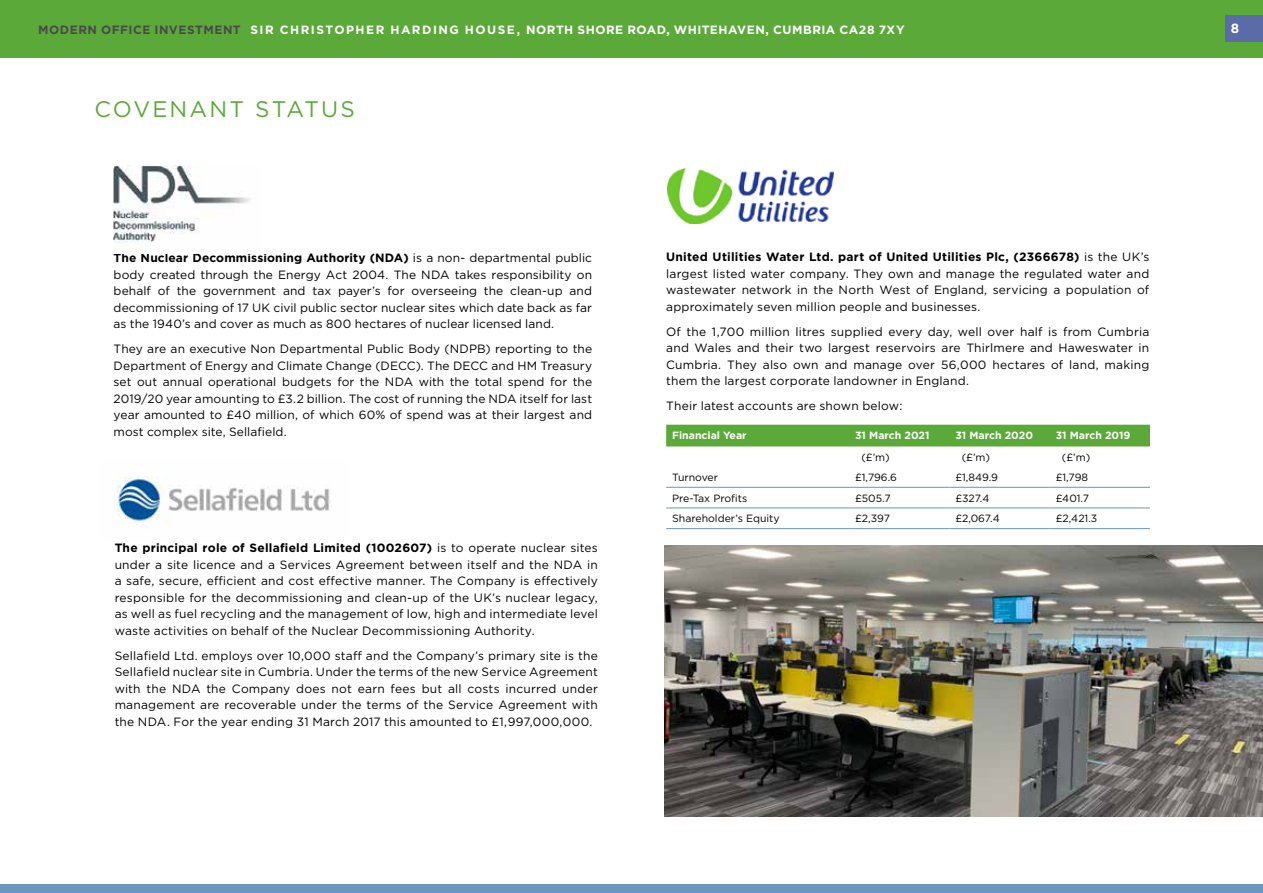
<style>
.page{position:relative;width:1263px;height:893px;background:#fff}
.page>*{position:absolute;margin:0;border:0;box-sizing:border-box;transform-origin:0 0}
.t1{font:22.5px "Gotham";letter-spacing:.095em;color:#5ba939}
.t2{font:700 13.35px "Gotham";color:#fff}
.t3{font:12px/16.5px "Gotham";letter-spacing:.01em;color:#000;text-align:justify}
.t4{font:700 12px "Gotham";letter-spacing:.045em;color:#fff}
.t5{font:10.5px "Gotham";color:#000}
.t6{font:700 10.5px "Gotham";color:#fff}
.s1{color:#4a4a4d}
.s2{font-weight:700}
</style>
<div class="page">
<div style="left:0;top:884px;width:1263px;height:9px;background:#6b96bd"></div>
<div style="left:0;top:0;width:1263px;height:58px;background:#5ba939"></div>
<div style="left:1225px;top:15px;width:38px;height:27px;background:#5a6ba7"></div>
<img style="left:114px;top:165px;width:136px;height:78px">
<img style="left:668px;top:168px;width:165px;height:55px">
<div style="left:666px;top:425px;width:484px;height:21px;background:#5ba939"></div>
<hr style="left:666px;top:487px;width:183px;height:1px;background:#6b96bd">
<hr style="left:849px;top:487px;width:100px;height:1px;background:#6b96bd">
<hr style="left:949px;top:487px;width:101px;height:1px;background:#6b96bd">
<hr style="left:1050px;top:487px;width:100px;height:1px;background:#6b96bd">
<hr style="left:666px;top:508px;width:183px;height:1px;background:#6b96bd">
<hr style="left:849px;top:508px;width:100px;height:1px;background:#6b96bd">
<hr style="left:949px;top:508px;width:101px;height:1px;background:#6b96bd">
<hr style="left:1050px;top:508px;width:100px;height:1px;background:#6b96bd">
<hr style="left:666px;top:528px;width:183px;height:1px;background:#6b96bd">
<hr style="left:849px;top:528px;width:100px;height:1px;background:#6b96bd">
<hr style="left:949px;top:528px;width:101px;height:1px;background:#6b96bd">
<hr style="left:1050px;top:528px;width:100px;height:1px;background:#6b96bd">
<img style="left:116px;top:476px;width:214px;height:51px">
<img style="left:665px;top:545px;width:598px;height:271px">
<p class="t4" style="left:38px;top:22px;width:868px"><span class="s1">MODERN OFFICE INVESTMENT</span> SIR CHRISTOPHER HARDING HOUSE, NORTH SHORE ROAD, WHITEHAVEN, CUMBRIA CA28 7XY</p>
<p class="t2" style="left:1231px;top:20px;width:10px">8</p>
<h1 class="t1" style="left:94px;top:95px;width:262px">COVENANT STATUS</h1>
<p class="t3" style="left:114px;top:249px;width:480px"><span class="s2">The Nuclear Decommissioning Authority (NDA)</span> is a non- departmental public body created through the Energy Act 2004. The NDA takes responsibility on behalf of the government and tax payer’s for overseeing the clean-up and decommissioning of 17 UK civil public sector nuclear sites which date back as far as the 1940’s and cover as much as 800 hectares of nuclear licensed land.</p>
<p class="t3" style="left:114px;top:340px;width:480px">They are an executive Non Departmental Public Body (NDPB) reporting to the Department of Energy and Climate Change (DECC). The DECC and HM Treasury set out annual operational budgets for the NDA with the total spend for the 2019/20 year amounting to £3.2 billion. The cost of running the NDA itself for last year amounted to £40 million, of which 60% of spend was at their largest and most complex site, Sellafield.</p>
<p class="t3" style="left:115px;top:539px;width:485px"><span class="s2">The principal role of Sellafield Limited (1002607)</span> is to operate nuclear sites under a site licence and a Services Agreement between itself and the NDA in a safe, secure, efficient and cost effective manner. The Company is effectively responsible for the decommissioning and clean-up of the UK’s nuclear legacy, as well as fuel recycling and the management of low, high and intermediate level waste activities on behalf of the Nuclear Decommissioning Authority.</p>
<p class="t3" style="left:115px;top:647px;width:485px">Sellafield Ltd. employs over 10,000 staff and the Company’s primary site is the Sellafield nuclear site in Cumbria. Under the terms of the new Service Agreement with the NDA the Company does not earn fees but all costs incurred under management are recoverable under the terms of the Service Agreement with the NDA. For the year ending 31 March 2017 this amounted to £1,997,000,000.</p>
<p class="t3" style="left:666px;top:248px;width:485px"><span class="s2">United Utilities Water Ltd. part of United Utilities Plc, (2366678)</span> is the UK’s largest listed water company. They own and manage the regulated water and wastewater network in the North West of England, servicing a population of approximately seven million people and businesses.</p>
<p class="t3" style="left:666px;top:323px;width:485px">Of the 1,700 million litres supplied every day, well over half is from Cumbria and Wales and their two largest reservoirs are Thirlmere and Haweswater in Cumbria. They also own and manage over 56,000 hectares of land, making them the largest corporate landowner in England.</p>
<p class="t3" style="left:666px;top:397px;width:238px">Their latest accounts are shown below:</p>
<p class="t6" style="left:672px;top:428px;width:76px">Financial Year</p>
<p class="t6" style="left:855px;top:428px;width:76px">31 March 2021</p>
<p class="t6" style="left:955px;top:428px;width:79px">31 March 2020</p>
<p class="t6" style="left:1056px;top:428px;width:76px">31 March 2019</p>
<p class="t5" style="left:861px;top:450px;width:30px">(£’m)</p>
<p class="t5" style="left:962px;top:450px;width:30px">(£’m)</p>
<p class="t5" style="left:1062px;top:450px;width:30px">(£’m)</p>
<p class="t5" style="left:672px;top:471px;width:47px">Turnover</p>
<p class="t5" style="left:855px;top:471px;width:43px">£1,796.6</p>
<p class="t5" style="left:955px;top:471px;width:44px">£1,849.9</p>
<p class="t5" style="left:1056px;top:471px;width:34px">£1,798</p>
<p class="t5" style="left:672px;top:491px;width:77px">Pre-Tax Profits</p>
<p class="t5" style="left:855px;top:491px;width:37px">£505.7</p>
<p class="t5" style="left:955px;top:491px;width:36px">£327.4</p>
<p class="t5" style="left:1056px;top:491px;width:35px">£401.7</p>
<p class="t5" style="left:672px;top:512px;width:109px">Shareholder’s Equity</p>
<p class="t5" style="left:855px;top:512px;width:36px">£2,397</p>
<p class="t5" style="left:955px;top:512px;width:46px">£2,067.4</p>
<p class="t5" style="left:1056px;top:512px;width:43px">£2,421.3</p>
</div>
